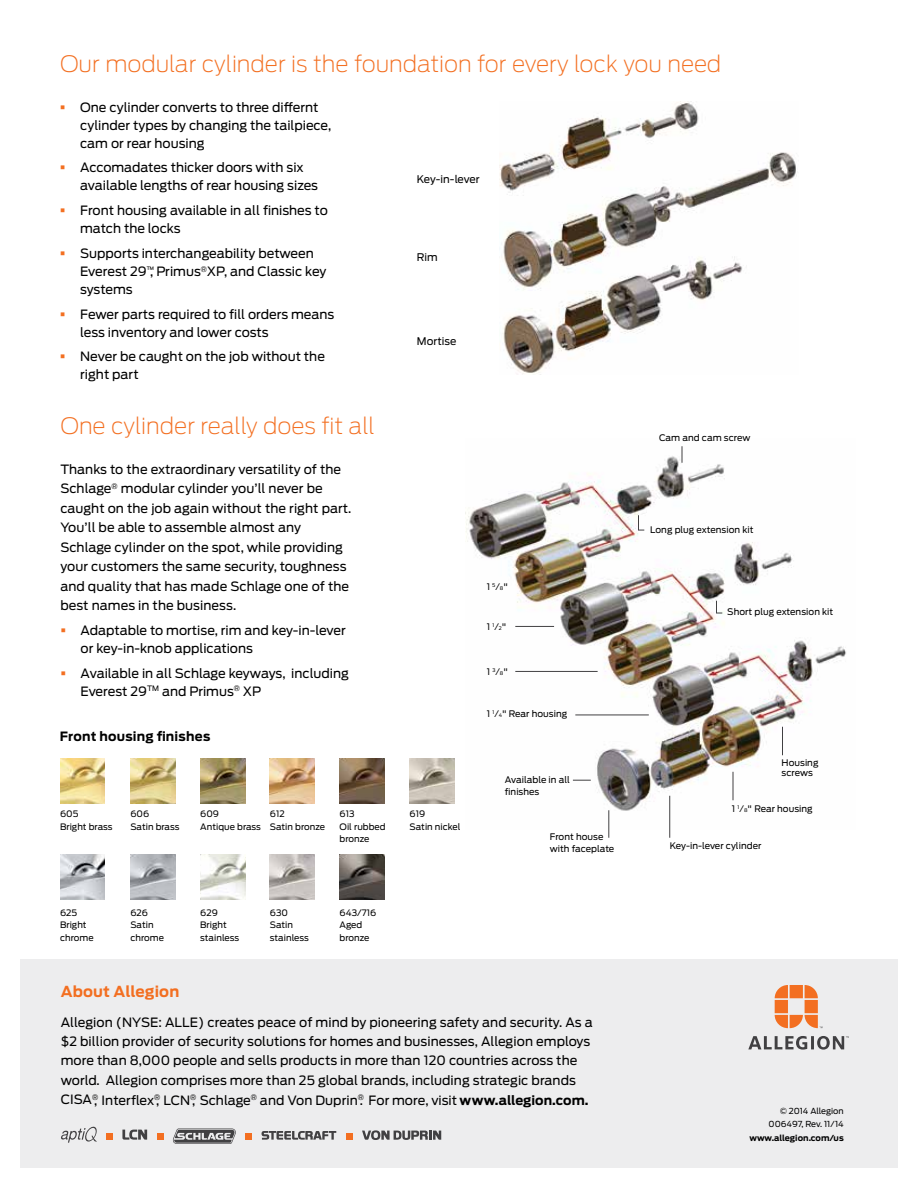
<style>
.page{position:relative;width:918px;height:1188px;background:#fff}
.page>*{position:absolute;margin:0;border:0;box-sizing:border-box;transform-origin:0 0}
.t1{font:200 22.5px "Antenna";color:#f36f21}
.t2{font:700 15px "Antenna";letter-spacing:.01em;color:#f36f21}
.t3{font:12.75px/19.5px "Antenna";color:#000}
.t4{font:700 12.75px "Antenna";letter-spacing:.015em;color:#000}
.t5{font:10.5px "Antenna";letter-spacing:.005em;color:#000}
.t6{font:9px/12px "Antenna";letter-spacing:.005em;color:#000}
.t7{font:8.85px/12.6px "Antenna";letter-spacing:.005em;color:#000}
.t8{font:8.25px/13.5px "Antenna";color:#000;text-align:right}
.t9{font:700 8.25px "Antenna";color:#000}
.s1{color:#f36f21}
.s2{font-size:4.95px}
.s3{font-weight:700}
</style>
<div class="page">
<img style="left:500px;top:101px;width:297px;height:274px">
<img style="left:60px;top:758px;width:45px;height:45px">
<img style="left:130px;top:758px;width:45px;height:45px">
<img style="left:200px;top:758px;width:45px;height:45px">
<img style="left:270px;top:758px;width:45px;height:45px">
<img style="left:340px;top:758px;width:44px;height:45px">
<img style="left:60px;top:855px;width:45px;height:44px">
<img style="left:130px;top:855px;width:45px;height:44px">
<img style="left:200px;top:855px;width:45px;height:44px">
<img style="left:270px;top:855px;width:45px;height:44px">
<img style="left:340px;top:855px;width:44px;height:44px">
<img style="left:466px;top:446px;width:380px;height:384px">
<svg style="left:682px;top:446px;width:1px;height:17px"></svg>
<svg style="left:638px;top:515px;width:7px;height:15px"></svg>
<svg style="left:716px;top:600px;width:7px;height:13px"></svg>
<svg style="left:782px;top:727px;width:1px;height:28px"></svg>
<svg style="left:733px;top:772px;width:1px;height:28px"></svg>
<hr style="left:669px;top:796px;width:1px;height:42px;background:#414042">
<svg style="left:609px;top:810px;width:1px;height:28px"></svg>
<svg style="left:573px;top:780px;width:18px;height:1px"></svg>
<hr style="left:575px;top:715px;width:74px;height:1px;background:#414042">
<hr style="left:515px;top:671px;width:83px;height:1px;background:#414042">
<hr style="left:515px;top:626px;width:39px;height:1px;background:#414042">
<img style="left:410px;top:758px;width:45px;height:45px">
<div style="left:20px;top:959px;width:878px;height:209px;background:#ededee"></div>
<svg style="left:775px;top:985px;width:48px;height:43px"></svg>
<svg style="left:748px;top:1036px;width:101px;height:14px"></svg>
<svg style="left:122px;top:1130px;width:25px;height:10px"></svg>
<div style="left:106px;top:1133px;width:7px;height:7px;background:#f36f21"></div>
<div style="left:157px;top:1133px;width:6px;height:7px;background:#f36f21"></div>
<svg style="left:362px;top:1130px;width:79px;height:10px"></svg>
<svg style="left:173px;top:1129px;width:63px;height:15px"></svg>
<svg style="left:61px;top:1127px;width:36px;height:16px"></svg>
<svg style="left:262px;top:1131px;width:74px;height:9px"></svg>
<div style="left:245px;top:1133px;width:7px;height:7px;background:#f36f21"></div>
<div style="left:346px;top:1133px;width:6px;height:7px;background:#f36f21"></div>
<h1 class="t1" style="left:60px;top:51px;width:663px">Our modular cylinder is the foundation for every lock you need</h1>
<p class="t3" style="left:80px;top:98px;width:253px;line-height:18px;text-indent:-20px"><span class="s1">▪</span> One cylinder converts to three differnt cylinder types by changing the tailpiece, cam or rear housing</p>
<p class="t3" style="left:80px;top:159px;width:239px;line-height:18px;text-indent:-20px"><span class="s1">▪</span> Accomadates thicker doors with six available lengths of rear housing sizes</p>
<p class="t3" style="left:80px;top:202px;width:249px;line-height:18px;text-indent:-20px"><span class="s1">▪</span> Front housing available in all finishes to match the locks</p>
<p class="t3" style="left:80px;top:244px;width:248px;line-height:18px;text-indent:-20px"><span class="s1">▪</span> Supports interchangeability between<br>Everest 29<sup>™</sup>, Primus<sup>®</sup>XP, and Classic key systems</p>
<p class="t3" style="left:80px;top:305px;width:256px;line-height:18px;text-indent:-20px"><span class="s1">▪</span> Fewer parts required to fill orders means less inventory and lower costs</p>
<p class="t3" style="left:80px;top:348px;width:246px;line-height:18px;text-indent:-20px"><span class="s1">▪</span> Never be caught on the job without the right part</p>
<p class="t5" style="left:417px;top:173px;width:64px">Key-in-lever</p>
<p class="t5" style="left:417px;top:251px;width:22px">Rim</p>
<p class="t5" style="left:417px;top:335px;width:41px">Mortise</p>
<h1 class="t1" style="left:60px;top:413px;width:316px">One cylinder really does fit all</h1>
<p class="t3" style="left:60px;top:459px;width:293px">Thanks to the extraordinary versatility of the Schlage<sup>®</sup> modular cylinder you’ll never be caught on the job again without the right part.<br>You’ll be able to assemble almost any Schlage cylinder on the spot, while providing your customers the same security, toughness and quality that has made Schlage one of the best names in the business.</p>
<p class="t3" style="left:81px;top:621px;width:267px;line-height:18px;text-indent:-20px"><span class="s1">▪</span> Adaptable to mortise, rim and key-in-lever or key-in-knob applications</p>
<p class="t3" style="left:81px;top:664px;width:270px;line-height:18px;text-indent:-20px"><span class="s1">▪</span> Available in all Schlage keyways, including<br>Everest 29<sup>TM</sup> and Primus<sup>®</sup> XP</p>
<p class="t4" style="left:60px;top:728px;width:152px">Front housing finishes</p>
<p class="t7" style="left:60px;top:807px;width:54px">605<br>Bright brass</p>
<p class="t7" style="left:130px;top:807px;width:51px">606<br>Satin brass</p>
<p class="t7" style="left:200px;top:807px;width:62px">609<br>Antique brass</p>
<p class="t7" style="left:270px;top:807px;width:57px">612<br>Satin bronze</p>
<p class="t7" style="left:340px;top:807px;width:48px">613<br>Oil rubbed bronze</p>
<p class="t7" style="left:410px;top:807px;width:53px">619<br>Satin nickel</p>
<p class="t7" style="left:60px;top:906px;width:35px">625<br>Bright chrome</p>
<p class="t7" style="left:130px;top:906px;width:35px">626<br>Satin chrome</p>
<p class="t7" style="left:200px;top:906px;width:41px">629<br>Bright stainless</p>
<p class="t7" style="left:270px;top:906px;width:41px">630<br>Satin stainless</p>
<p class="t7" style="left:340px;top:906px;width:38px">643/716<br>Aged bronze</p>
<p class="t2" style="left:61px;top:983px;width:120px">About Allegion</p>
<p class="t6" style="left:487px;top:581px;width:23px">1 <sup>5</sup>⁄<span class="s2">8</span>"</p>
<p class="t6" style="left:487px;top:621px;width:21px">1 <sup>1</sup>⁄<span class="s2">2</span>"</p>
<p class="t6" style="left:487px;top:666px;width:23px">1 <sup>3</sup>⁄<span class="s2">8</span>"</p>
<p class="t6" style="left:487px;top:707px;width:82px">1 <sup>1</sup>⁄<span class="s2">4</span>" Rear housing</p>
<p class="t6" style="left:505px;top:774px;width:67px">Available in all finishes</p>
<p class="t6" style="left:550px;top:831px;width:66px">Front house with faceplate</p>
<p class="t3" style="left:61px;top:1012px;width:533px">Allegion (NYSE: ALLE) creates peace of mind by pioneering safety and security. As a $2 billion provider of security solutions for homes and businesses, Allegion employs more than 8,000 people and sells products in more than 120 countries across the world. Allegion comprises more than 25 global brands, including strategic brands CISA<sup>®</sup>, Interflex<sup>®</sup>, LCN<sup>®</sup>, Schlage<sup>®</sup> and Von Duprin<sup>®</sup>. For more, visit <span class="s3">www.allegion.com.</span></p>
<p class="t6" style="left:659px;top:432px;width:93px">Cam and cam screw</p>
<p class="t6" style="left:650px;top:524px;width:105px">Long plug extension kit</p>
<p class="t6" style="left:727px;top:606px;width:108px">Short plug extension kit</p>
<p class="t6" style="left:782px;top:757px;width:39px;line-height:10.5px">Housing screws</p>
<p class="t6" style="left:732px;top:803px;width:82px">1 <sup>1</sup>⁄<span class="s2">8</span>" Rear housing</p>
<p class="t6" style="left:670px;top:840px;width:93px">Key-in-lever cylinder</p>
<p class="t8" style="left:769px;top:1104px;width:77px">© 2014 Allegion<br>006497, Rev. 11/14</p>
<p class="t9" style="left:749px;top:1133px;width:96px">www.allegion.com/us</p>
</div>
